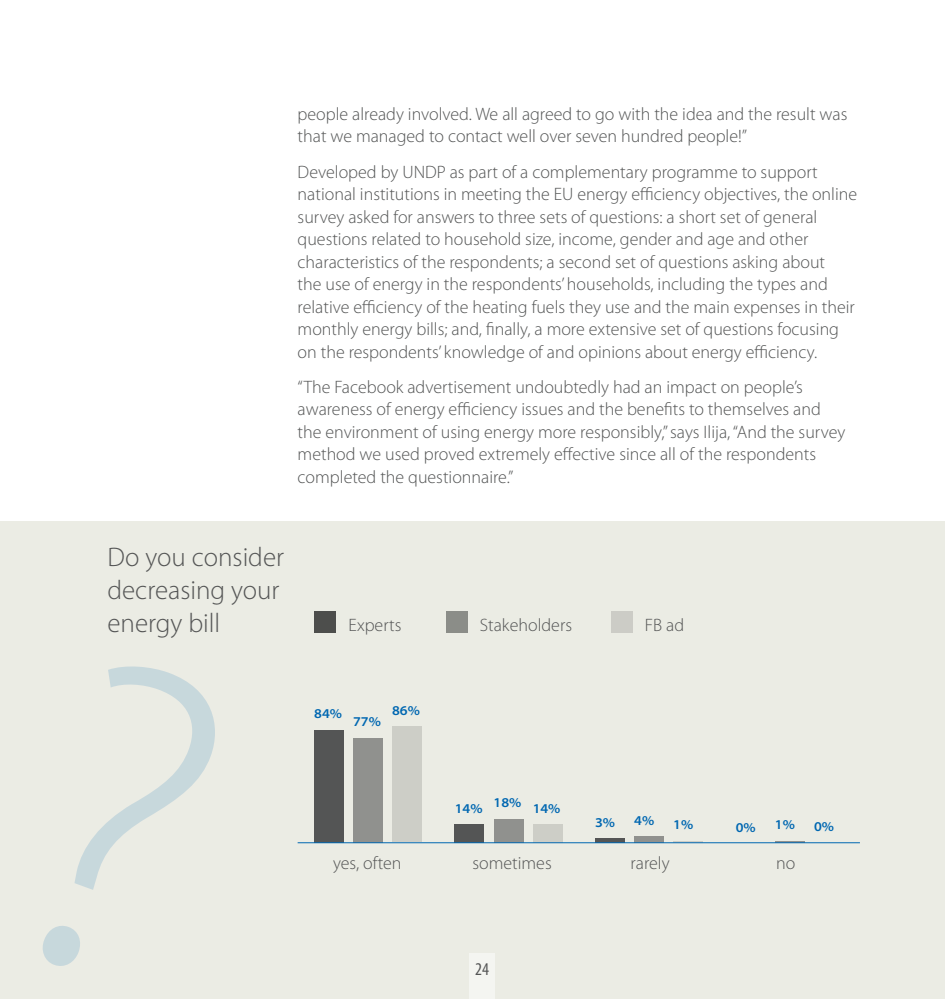
<style>
.page{position:relative;width:945px;height:999px;background:#fff}
.page>*{position:absolute;margin:0;border:0;box-sizing:border-box;transform-origin:0 0}
.t1{font:300 27px/33px "Myriad Pro";color:#545555}
.t2{font:300 18px/22.5px "Myriad Pro";color:#545555}
.t3{font:condensed 18px "Myriad Pro";color:#545555}
.t4{font:600 semi-expanded 13.5px "Myriad Pro";color:#0067b1}
</style>
<div class="page">
<div style="left:0;top:522px;width:945px;height:477px;background:#ebece4"></div>
<div style="left:315px;top:611px;width:21px;height:21px;background:#4d4e4c"></div>
<div style="left:446px;top:611px;width:21px;height:21px;background:#8b8d88"></div>
<div style="left:611px;top:611px;width:21px;height:21px;background:#ccccc6"></div>
<div style="left:314px;top:730px;width:30px;height:113px;background:#545555"></div>
<div style="left:353px;top:738px;width:30px;height:105px;background:#90918e"></div>
<div style="left:392px;top:726px;width:30px;height:116px;background:#cdcec7"></div>
<div style="left:455px;top:824px;width:29px;height:18px;background:#545555"></div>
<div style="left:494px;top:819px;width:29px;height:23px;background:#90918e"></div>
<div style="left:533px;top:825px;width:29px;height:18px;background:#cdcec7"></div>
<div style="left:595px;top:838px;width:30px;height:5px;background:#545555"></div>
<div style="left:634px;top:836px;width:30px;height:7px;background:#90918e"></div>
<hr style="left:673px;top:841px;width:30px;height:2px;background:#545555">
<hr style="left:775px;top:841px;width:30px;height:2px;background:#545555">
<hr style="left:298px;top:843px;width:562px;height:1px;background:#0067b1">
<div style="left:469px;top:953px;width:26px;height:46px;background:#f4f5f1"></div>
<p class="t2" style="left:298px;top:103px;width:551px">people already involved. We all agreed to go with the idea and the result was that we managed to contact well over seven hundred people!”</p>
<p class="t2" style="left:298px;top:161px;width:561px">Developed by UNDP as part of a complementary programme to support national institutions in meeting the EU energy efficiency objectives, the online survey asked for answers to three sets of questions: a short set of general questions related to household size, income, gender and age and other characteristics of the respondents; a second set of questions asking about<br>the use of energy in the respondents’ households, including the types and relative efficiency of the heating fuels they use and the main expenses in their monthly energy bills; and, finally, a more extensive set of questions focusing on the respondents’ knowledge of and opinions about energy efficiency.</p>
<p class="t2" style="left:298px;top:376px;width:549px">“The Facebook advertisement undoubtedly had an impact on people’s awareness of energy efficiency issues and the benefits to themselves and the environment of using energy more responsibly,” says Ilija, “And the survey method we used proved extremely effective since all of the respondents completed the questionnaire.”</p>
<h1 class="t1" style="left:108px;top:541px;width:178px">Do you consider decreasing your energy bill</h1>
<p class="t2" style="left:349px;top:614px;width:54px">Experts</p>
<p class="t2" style="left:480px;top:614px;width:94px">Stakeholders</p>
<p class="t2" style="left:645px;top:614px;width:41px">FB ad</p>
<p class="t4" style="left:314px;top:706px;width:29px">84%</p>
<p class="t4" style="left:353px;top:714px;width:29px">77%</p>
<p class="t4" style="left:392px;top:703px;width:29px">86%</p>
<p class="t4" style="left:455px;top:801px;width:29px">14%</p>
<p class="t4" style="left:494px;top:795px;width:29px">18%</p>
<p class="t4" style="left:533px;top:801px;width:29px">14%</p>
<p class="t4" style="left:595px;top:815px;width:22px">3%</p>
<p class="t4" style="left:634px;top:813px;width:22px">4%</p>
<p class="t4" style="left:673px;top:817px;width:22px">1%</p>
<p class="t4" style="left:736px;top:820px;width:22px">0%</p>
<p class="t4" style="left:775px;top:817px;width:22px">1%</p>
<p class="t4" style="left:814px;top:819px;width:22px">0%</p>
<p class="t2" style="left:333px;top:852px;width:70px">yes, often</p>
<p class="t2" style="left:472px;top:852px;width:81px">sometimes</p>
<p class="t2" style="left:631px;top:852px;width:41px">rarely</p>
<p class="t2" style="left:776px;top:852px;width:21px">no</p>
<p class="t3" style="left:475px;top:959px;width:15px">24</p>
</div>
